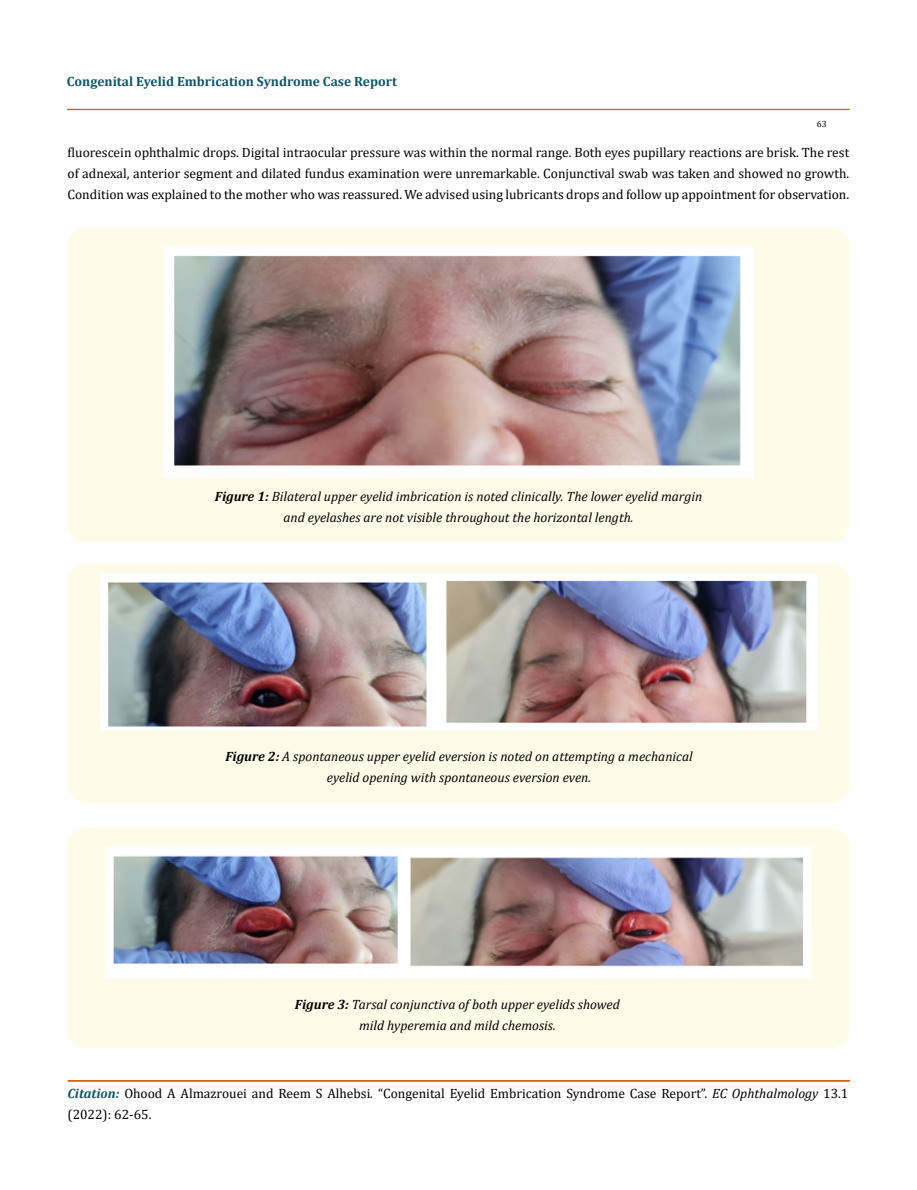
<style>
.page{position:relative;width:917px;height:1190px;background:#fff}
.page>*{position:absolute;margin:0;border:0;box-sizing:border-box;transform-origin:0 0}
.t1{font:13.5px/21px "Cambria";color:#000}
.t2{font:italic 13.5px/21px "Cambria";color:#000;text-align:center}
.t3{font:700 13.5px "Cambria";color:#0e546a}
.t4{font:9px "Cambria";color:#000}
.s1{font-weight:700}
.s2{font-weight:700;font-style:italic;color:#0e546a}
.s3{font-style:italic}
</style>
<div class="page">
<div style="left:67px;top:109px;width:782px;height:1px;border:1px solid #e05d1a"></div>
<div style="left:68px;top:1080px;width:781px;height:1px;border:1px solid #e05d1a"></div>
<div style="left:67px;top:828px;width:782px;height:220px;background:#fffde9;border-radius:18px"></div>
<img style="left:106px;top:846px;width:705px;height:133px">
<div style="left:68px;top:228px;width:781px;height:314px;background:#fffde9;border-radius:18px"></div>
<img style="left:163px;top:247px;width:591px;height:230px">
<div style="left:68px;top:564px;width:781px;height:238px;background:#fffde9;border-radius:18px"></div>
<img style="left:101px;top:573px;width:715px;height:157px">
<p class="t3" style="left:67px;top:72px;width:332px">Congenital Eyelid Embrication Syndrome Case Report</p>
<p class="t4" style="left:816px;top:118px;width:11px">63</p>
<p class="t1" style="left:68px;top:142px;width:783px;text-align:justify">fluorescein ophthalmic drops. Digital intraocular pressure was within the normal range. Both eyes pupillary reactions are brisk. The rest of adnexal, anterior segment and dilated fundus examination were unremarkable. Conjunctival swab was taken and showed no growth.<br>Condition was explained to the mother who was reassured. We advised using lubricants drops and follow up appointment for observation.</p>
<p class="t2" style="left:215px;top:485px;width:489px"><span class="s1">Figure 1:</span> Bilateral upper eyelid imbrication is noted clinically. The lower eyelid margin and eyelashes are not visible throughout the horizontal length.</p>
<p class="t2" style="left:225px;top:745px;width:469px"><span class="s1">Figure 2:</span> A spontaneous upper eyelid eversion is noted on attempting a mechanical eyelid opening with spontaneous eversion even.</p>
<p class="t2" style="left:295px;top:993px;width:326px"><span class="s1">Figure 3:</span> Tarsal conjunctiva of both upper eyelids showed mild hyperemia and mild chemosis.</p>
<p class="t1" style="left:68px;top:1082px;width:782px"><span class="s2">Citation:</span> Ohood A Almazrouei and Reem S Alhebsi<span class="s3">.</span> “Congenital Eyelid Embrication Syndrome Case Report”. <span class="s3">EC Ophthalmology</span> 13.1 (2022): 62-65.</p>
</div>
